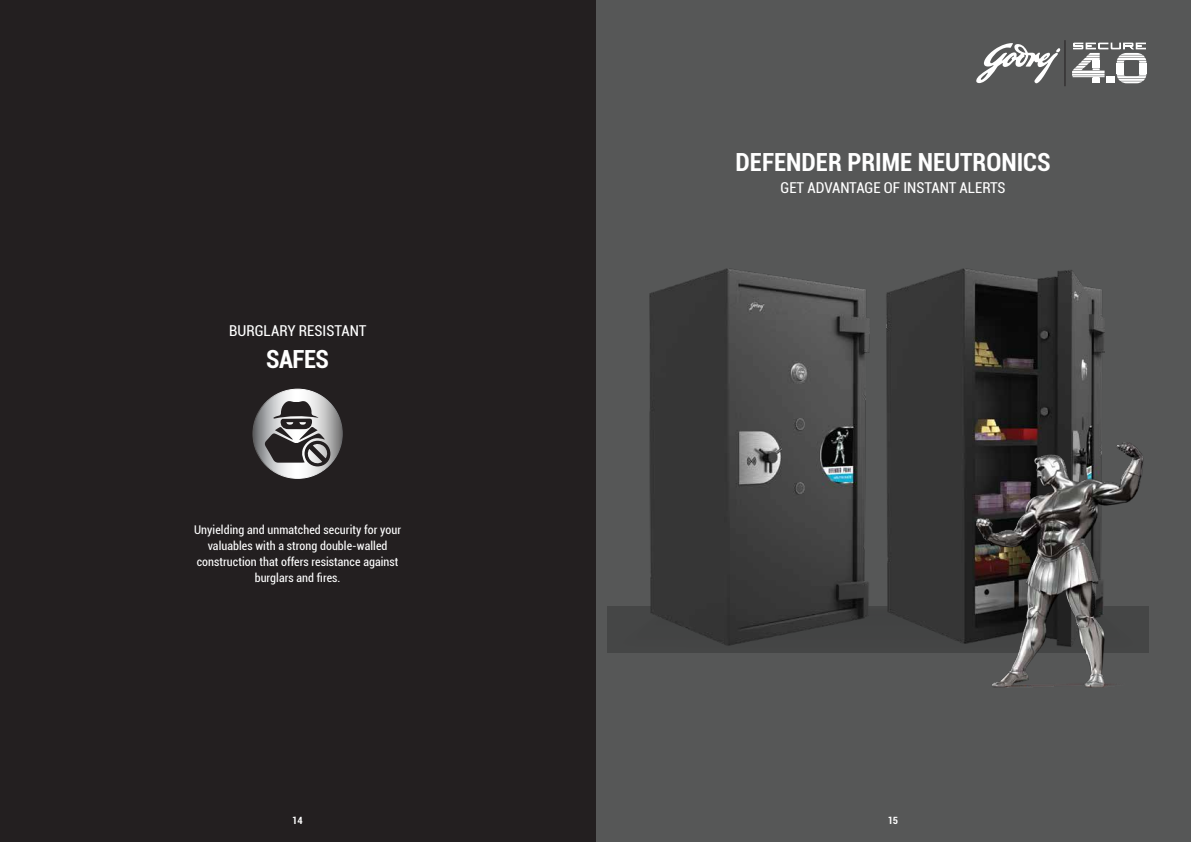
<style>
.page{position:relative;width:1191px;height:842px;background:#fff}
.page>*{position:absolute;margin:0;border:0;box-sizing:border-box;transform-origin:0 0}
.t1{font:700 condensed 25px "Roboto";color:#fff}
.t2{font:condensed 15px "Roboto";color:#fff}
.t3{font:condensed 12px/16px "Roboto";letter-spacing:.005em;color:#fff;text-align:center}
.t4{font:700 condensed 10px "Roboto";color:#fff}
</style>
<div class="page">
<div style="left:595px;top:0;width:596px;height:842px;background:#565757"></div>
<div style="left:0;top:0;width:595px;height:842px;background:#231f20"></div>
<svg style="left:253px;top:389px;width:89px;height:89px;background:#bcbdbe"></svg>
<svg style="left:264px;top:401px;width:66px;height:65px"></svg>
<div style="left:608px;top:607px;width:368px;height:45px;background:#454646"></div>
<img style="left:649px;top:269px;width:455px;height:379px">
<img style="left:976px;top:443px;width:173px;height:245px">
<svg style="left:1072px;top:42px;width:74px;height:41px"></svg>
<svg style="left:976px;top:43px;width:84px;height:40px"></svg>
<hr style="left:1064px;top:40px;width:1px;height:46px;background:#231f20">
<p class="t2" style="left:229px;top:320px;width:139px">BURGLARY RESISTANT</p>
<h1 class="t1" style="left:266px;top:342px;width:64px">SAFES</h1>
<p class="t3" style="left:194px;top:521px;width:208px">Unyielding and unmatched security for your valuables with a strong double-walled construction that offers resistance against burglars and fires.</p>
<h1 class="t1" style="left:735px;top:144px;width:316px">DEFENDER PRIME NEUTRONICS</h1>
<p class="t2" style="left:780px;top:177px;width:227px">GET ADVANTAGE OF INSTANT ALERTS</p>
<p class="t4" style="left:292px;top:814px;width:12px">14</p>
<p class="t4" style="left:887px;top:814px;width:12px">15</p>
</div>
